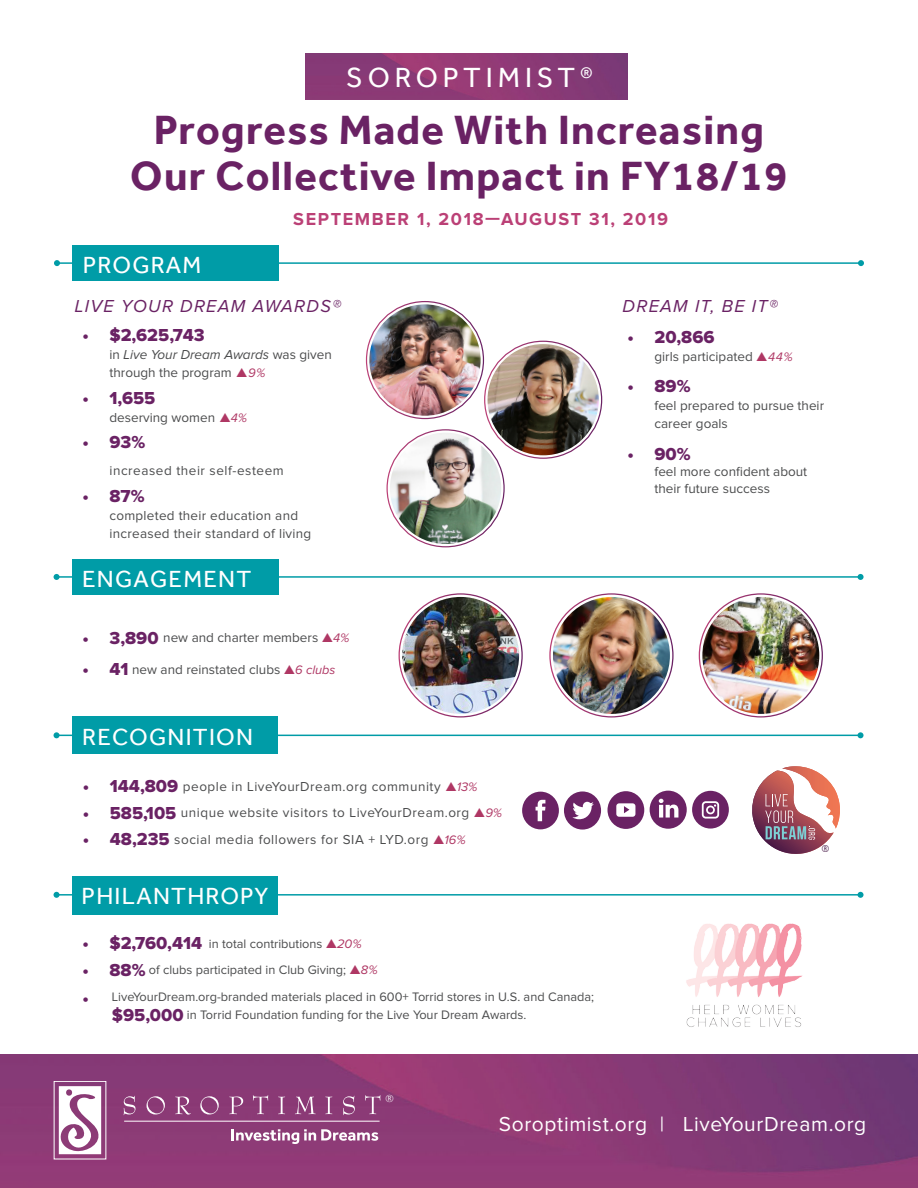
<style>
.page{position:relative;width:918px;height:1188px;background:#fff}
.page>*{position:absolute;margin:0;border:0;box-sizing:border-box;transform-origin:0 0}
.t1{font:700 42px/46.5px "Effra";letter-spacing:.03em;color:#6a2264;text-align:center}
.t2{font:28.5px "Effra";letter-spacing:.17em;color:#fff}
.t3{font:24px "Effra";letter-spacing:.05em;color:#fff}
.t4{font:21px "Proxima Nova";letter-spacing:.03em;color:#fff}
.t5{font:18px "Proxima Nova Extrabld";color:#6a2264}
.t6{font:italic 18px "Proxima Nova";letter-spacing:.07em;color:#6a2264}
.t7{font:700 18px "Proxima Nova";letter-spacing:.09em;color:#bb4076}
.t8{font:13.5px/18px "Proxima Nova";color:#4b4c4d}
.t9{font:13.5px "Proxima Nova";letter-spacing:.04em;color:#4b4c4d}
.t10{font:13.5px/18px "Proxima Nova";letter-spacing:.02em;color:#4b4c4d}
.t11{font:12.75px/18px "Proxima Nova";color:#4b4c4d}
.t12{font:10.2px "Palatino";color:#fff}
.t13{font:9.75px "Bebas Neue";color:#441544}
.s1{font-style:italic}
.s2{color:#af3764}
.s3{font-style:italic;font-size:12.75px;color:#af3764}
.s4{font-family:"Proxima Nova Extrabld";font-size:18px;color:#6a2264}
.s5{font-style:italic;color:#af3764}
</style>
<div class="page">
<img style="left:306px;top:54px;width:322px;height:46px">
<hr style="left:57px;top:262px;width:804px;height:2px;background:#009ca7">
<svg style="left:54px;top:260px;width:6px;height:6px"></svg>
<svg style="left:858px;top:260px;width:6px;height:6px"></svg>
<hr style="left:57px;top:576px;width:804px;height:2px;background:#009ca7">
<svg style="left:54px;top:574px;width:6px;height:6px"></svg>
<svg style="left:858px;top:574px;width:6px;height:6px"></svg>
<hr style="left:57px;top:735px;width:804px;height:1px;background:#009ca7">
<svg style="left:54px;top:732px;width:6px;height:6px"></svg>
<svg style="left:858px;top:732px;width:6px;height:6px"></svg>
<hr style="left:57px;top:894px;width:804px;height:2px;background:#009ca7">
<svg style="left:54px;top:892px;width:6px;height:6px"></svg>
<svg style="left:858px;top:892px;width:6px;height:6px"></svg>
<img style="left:0;top:1054px;width:918px;height:134px">
<div style="left:72px;top:245px;width:207px;height:36px;background:#009ca7"></div>
<div style="left:72px;top:559px;width:207px;height:36px;background:#009ca7"></div>
<div style="left:72px;top:716px;width:206px;height:38px;background:#009ca7"></div>
<div style="left:72px;top:876px;width:206px;height:39px;background:#009ca7"></div>
<svg style="left:54px;top:1081px;width:326px;height:78px;background:#9d588b"></svg>
<img style="left:553px;top:597px;width:117px;height:117px;border-radius:58px">
<img style="left:369px;top:304px;width:112px;height:112px;border-radius:56px">
<img style="left:488px;top:344px;width:111px;height:111px;border-radius:56px">
<img style="left:390px;top:433px;width:111px;height:111px;border-radius:56px">
<img style="left:402px;top:597px;width:117px;height:117px;border-radius:58px">
<img style="left:702px;top:597px;width:117px;height:117px;border-radius:58px">
<svg style="left:522px;top:791px;width:79px;height:39px"></svg>
<svg style="left:608px;top:791px;width:36px;height:38px"></svg>
<svg style="left:650px;top:791px;width:79px;height:38px"></svg>
<svg style="left:752px;top:766px;width:88px;height:88px"></svg>
<img style="left:660px;top:894px;width:167px;height:164px">
<p class="t2" style="left:346px;top:60px;width:248px">SOROPTIMIST <sup>®</sup></p>
<p class="t1" style="left:130px;top:106px;width:659px">Progress Made With Increasing<br>Our Collective Impact in FY18/19</p>
<p class="t3" style="left:83px;top:251px;width:120px">PROGRAM</p>
<p class="t7" style="left:293px;top:211px;width:376px">SEPTEMBER 1, 2018—AUGUST 31, 2019</p>
<p class="t6" style="left:75px;top:298px;width:268px">LIVE YOUR DREAM AWARDS®</p>
<p class="t5" style="left:82px;top:327px;width:124px">• $2,625,743</p>
<p class="t8" style="left:109px;top:346px;width:224px">in <span class="s1">Live Your Dream Awards</span> was given through the program <span class="s2">▲</span><span class="s3">9%</span></p>
<p class="t5" style="left:82px;top:389px;width:74px">• 1,655</p>
<p class="t8" style="left:109px;top:409px;width:139px">deserving women <span class="s2">▲</span><span class="s3">4%</span></p>
<p class="t5" style="left:82px;top:434px;width:64px">• 93%</p>
<p class="t9" style="left:109px;top:464px;width:176px">increased their self-esteem</p>
<p class="t5" style="left:82px;top:487px;width:64px">• 87%</p>
<p class="t10" style="left:109px;top:507px;width:203px">completed their education and increased their standard of living</p>
<p class="t3" style="left:82px;top:565px;width:171px">ENGAGEMENT</p>
<p class="t8" style="left:82px;top:629px;width:269px"><span class="s4">• 3,890</span> new and charter members <span class="s2">▲</span><span class="s3">4%</span></p>
<p class="t8" style="left:82px;top:661px;width:255px"><span class="s4">• 41</span> new and reinstated clubs <span class="s2">▲</span><span class="s3">6 clubs</span></p>
<p class="t3" style="left:82px;top:723px;width:172px">RECOGNITION</p>
<p class="t9" style="left:83px;top:780px;width:396px"><span class="s4">• 144,809</span> people in LiveYourDream.org community <span class="s2">▲</span><span class="s3">13%</span></p>
<p class="t9" style="left:83px;top:807px;width:421px"><span class="s4">• 585,105</span> unique website visitors to LiveYourDream.org <span class="s2">▲</span><span class="s3">9%</span></p>
<p class="t9" style="left:83px;top:833px;width:384px"><span class="s4">• 48,235</span> social media followers for SIA + LYD.org <span class="s2">▲</span><span class="s3">16%</span></p>
<p class="t3" style="left:82px;top:882px;width:188px">PHILANTHROPY</p>
<p class="t11" style="left:82px;top:935px;width:281px"><span class="s4">• $2,760,414</span> in total contributions <span class="s2">▲</span><span class="s5">20%</span></p>
<p class="t11" style="left:82px;top:962px;width:297px"><span class="s4">• 88%</span> of clubs participated in Club Giving; <span class="s2">▲</span><span class="s5">8%</span></p>
<p class="t11" style="left:112px;top:988px;width:484px;text-indent:-29px"><span class="s4">•</span> LiveYourDream.org-branded materials placed in 600+ Torrid stores in U.S. and Canada; <span class="s4">$95,000</span> in Torrid Foundation funding for the Live Your Dream Awards.</p>
<p class="t12" style="left:386px;top:1090px;width:9px">®</p>
<p class="t6" style="left:623px;top:298px;width:157px">DREAM IT, BE IT®</p>
<p class="t5" style="left:628px;top:328px;width:89px">• 20,866</p>
<p class="t8" style="left:655px;top:348px;width:140px">girls participated <span class="s2">▲</span><span class="s3">44%</span></p>
<p class="t5" style="left:628px;top:378px;width:65px">• 89%</p>
<p class="t8" style="left:655px;top:397px;width:171px">feel prepared to pursue their career goals</p>
<p class="t5" style="left:628px;top:445px;width:65px">• 90%</p>
<p class="t8" style="left:655px;top:464px;width:154px;line-height:16.5px">feel more confident about their future success</p>
<p class="t13" style="left:822px;top:843px;width:9px">®</p>
<p class="t4" style="left:499px;top:1115px;width:369px">Soroptimist.org | LiveYourDream.org</p>
</div>
